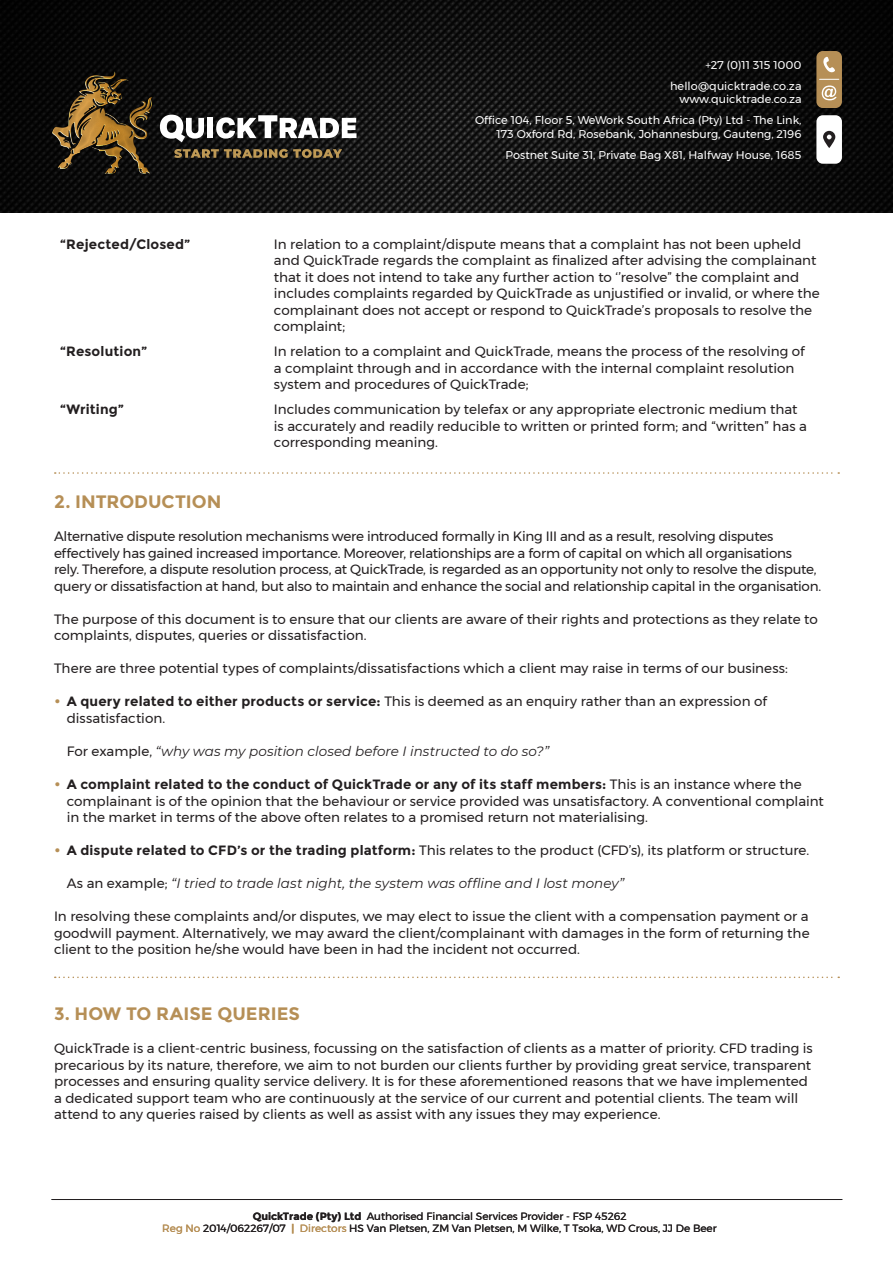
<style>
.page{position:relative;width:893px;height:1263px;background:#fff}
.page>*{position:absolute;margin:0;border:0;box-sizing:border-box;transform-origin:0 0}
.t1{font:700 18px "Montserrat";color:#b68f56}
.t2{font:13.5px/16.5px "Montserrat";letter-spacing:-.005em;color:#231f20}
.t3{font:italic 13.5px "Montserrat";color:#231f20}
.t4{font:700 13.5px "Montserrat";letter-spacing:.01em;color:#231f20}
.t5{font:11.25px/13.5px "Montserrat";color:#fff;text-align:right}
.t6{font:10.5px/12.6px "Montserrat";color:#231f20;text-align:center}
.s1{font-family:"Gotham";font-weight:700;color:#b68f56}
.s2{font-weight:700}
.s3{font-style:normal}
.s4{color:#b68f56}
.s5{font-weight:700;color:#b68f56}
</style>
<div class="page">
<img style="left:0;top:0;width:892px;height:213px">
<img style="left:51px;top:70px;width:105px;height:104px">
<hr style="left:52px;top:1199px;width:790px;height:1px;background:#231f20">
<svg style="left:160px;top:115px;width:44px;height:27px"></svg>
<div style="left:208px;top:118px;width:5px;height:20px;background:#fff"></div>
<svg style="left:216px;top:115px;width:140px;height:24px"></svg>
<svg style="left:174px;top:149px;width:168px;height:9px;background:#6d5936"></svg>
<div style="left:816px;top:51px;width:26px;height:57px;background:#b68f56;border-radius:6px"></div>
<div style="left:816px;top:115px;width:26px;height:49px;background:#fff;border-radius:6px"></div>
<svg style="left:823px;top:57px;width:12px;height:16px"></svg>
<svg style="left:820px;top:79px;width:19px;height:21px"></svg>
<svg style="left:823px;top:131px;width:12px;height:16px"></svg>
<svg style="left:827px;top:135px;width:5px;height:4px"></svg>
<svg style="left:55px;top:472px;width:784px;height:2px"></svg>
<svg style="left:55px;top:976px;width:784px;height:2px"></svg>
<p class="t5" style="left:705px;top:58px;width:98px">+27 (0)11 315 1000</p>
<p class="t5" style="left:670px;top:79px;width:133px">hello@quicktrade.co.za</p>
<p class="t5" style="left:680px;top:92px;width:123px">www.quicktrade.co.za</p>
<p class="t5" style="left:475px;top:113px;width:328px">Office 104, Floor 5, WeWork South Africa (Pty) Ltd - The Link,<br>173 Oxford Rd, Rosebank, Johannesburg, Gauteng, 2196</p>
<p class="t5" style="left:506px;top:148px;width:297px">Postnet Suite 31, Private Bag X81, Halfway House, 1685</p>
<p class="t4" style="left:60px;top:236px;width:132px">“Rejected/Closed”</p>
<p class="t2" style="left:274px;top:235px;width:547px">In relation to a complaint/dispute means that a complaint has not been upheld and QuickTrade regards the complaint as finalized after advising the complainant that it does not intend to take any further action to ‘’resolve” the complaint and includes complaints regarded by QuickTrade as unjustified or invalid, or where the complainant does not accept or respond to QuickTrade’s proposals to resolve the complaint;</p>
<p class="t4" style="left:60px;top:343px;width:89px">“Resolution”</p>
<p class="t2" style="left:274px;top:343px;width:532px">In relation to a complaint and QuickTrade, means the process of the resolving of a complaint through and in accordance with the internal complaint resolution system and procedures of QuickTrade;</p>
<p class="t4" style="left:60px;top:402px;width:65px">“Writing”</p>
<p class="t2" style="left:274px;top:401px;width:535px">Includes communication by telefax or any appropriate electronic medium that is accurately and readily reducible to written or printed form; and “written” has a corresponding meaning.</p>
<p class="t1" style="left:54px;top:491px;width:169px">2. INTRODUCTION</p>
<p class="t2" style="left:54px;top:528px;width:769px">Alternative dispute resolution mechanisms were introduced formally in King III and as a result, resolving disputes effectively has gained increased importance. Moreover, relationships are a form of capital on which all organisations<br>rely. Therefore, a dispute resolution process, at QuickTrade, is regarded as an opportunity not only to resolve the dispute, query or dissatisfaction at hand, but also to maintain and enhance the social and relationship capital in the organisation.</p>
<p class="t2" style="left:54px;top:611px;width:765px">The purpose of this document is to ensure that our clients are aware of their rights and protections as they relate to complaints, disputes, queries or dissatisfaction.</p>
<p class="t2" style="left:54px;top:660px;width:735px">There are three potential types of complaints/dissatisfactions which a client may raise in terms of our business:</p>
<p class="t2" style="left:67px;top:693px;width:702px;text-indent:-13px"><span class="s1">•</span> <span class="s2">A query related to either products or service:</span> This is deemed as an enquiry rather than an expression of dissatisfaction.</p>
<p class="t3" style="left:67px;top:742px;width:484px"><span class="s3">For example,</span> “why was my position closed before I instructed to do so?”</p>
<p class="t2" style="left:67px;top:776px;width:759px;text-indent:-13px"><span class="s1">•</span> <span class="s2">A complaint related to the conduct of QuickTrade or any of its staff members:</span> This is an instance where the complainant is of the opinion that the behaviour or service provided was unsatisfactory. A conventional complaint in the market in terms of the above often relates to a promised return not materialising.</p>
<p class="t2" style="left:54px;top:842px;width:757px"><span class="s1">•</span> <span class="s2">A dispute related to CFD’s or the trading platform:</span> This relates to the product (CFD’s), its platform or structure.</p>
<p class="t3" style="left:67px;top:874px;width:559px"><span class="s3">As an example;</span> “I tried to trade last night, the system was offline and I lost money”</p>
<p class="t2" style="left:54px;top:908px;width:757px;text-align:justify">In resolving these complaints and/or disputes, we may elect to issue the client with a compensation payment or a goodwill payment. Alternatively, we may award the client/complainant with damages in the form of returning the client to the position he/she would have been in had the incident not occurred.</p>
<p class="t1" style="left:54px;top:1003px;width:248px">3. HOW TO RAISE QUERIES</p>
<p class="t2" style="left:54px;top:1040px;width:760px">QuickTrade is a client-centric business, focussing on the satisfaction of clients as a matter of priority. CFD trading is precarious by its nature, therefore, we aim to not burden our clients further by providing great service, transparent processes and ensuring quality service delivery. It is for these aforementioned reasons that we have implemented a dedicated support team who are continuously at the service of our current and potential clients. The team will attend to any queries raised by clients as well as assist with any issues they may experience.</p>
<p class="t6" style="left:162px;top:1210px;width:556px"><span class="s2">QuickTrade (Pty) Ltd</span> Authorised Financial Services Provider - FSP 45262<br><span class="s4">Reg No</span> 2014/062267/07 <span class="s5">|</span> <span class="s4">Directors</span> HS Van Pletsen, ZM Van Pletsen, M Wilke, T Tsoka, WD Crous, JJ De Beer</p>
</div>
